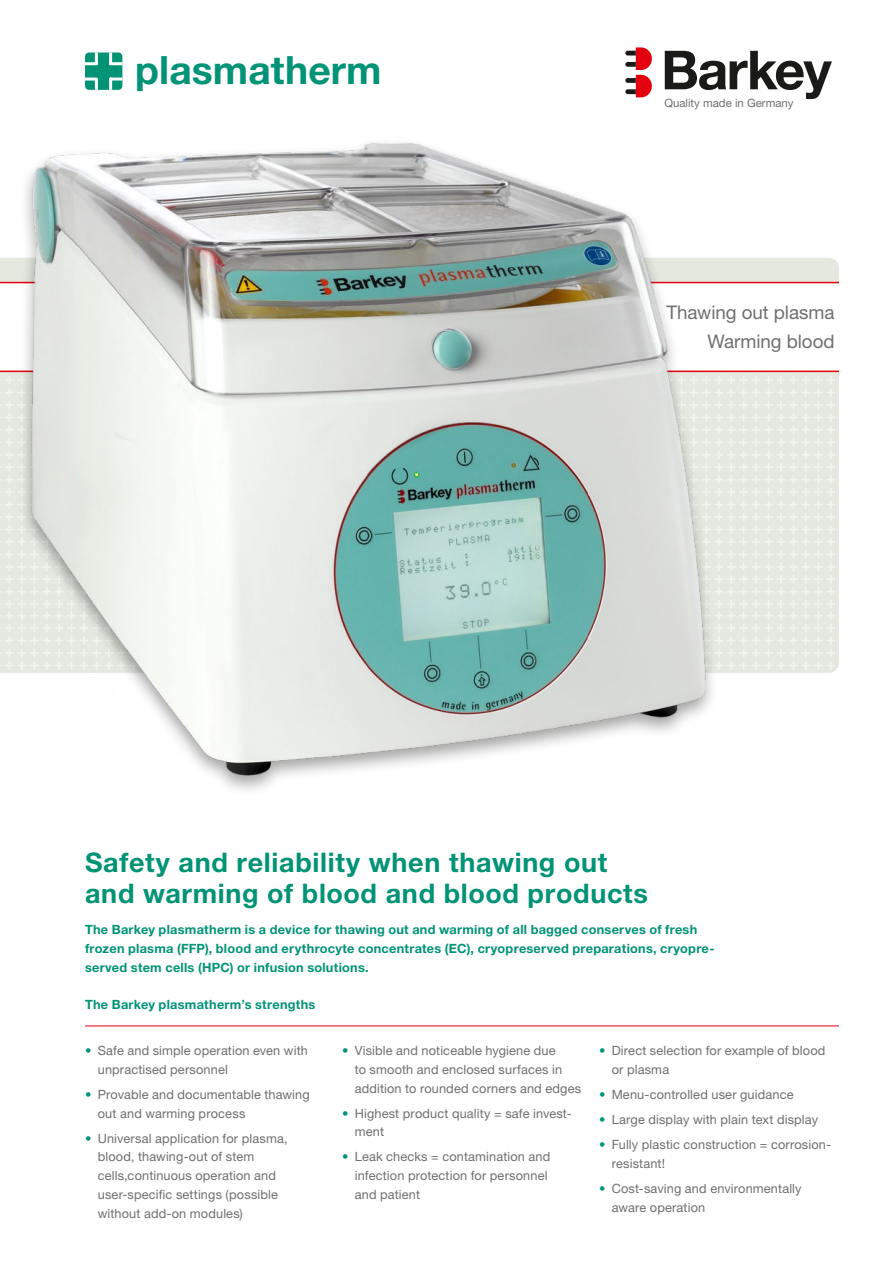
<style>
.page{position:relative;width:893px;height:1263px;background:#fff}
.page>*{position:absolute;margin:0;border:0;box-sizing:border-box;transform-origin:0 0}
.t1{font:700 39px "Helvetica Neue LT Pro";letter-spacing:.005em;color:#009375}
.t2{font:700 27px/31.5px "Helvetica Neue LT Pro";letter-spacing:.025em;color:#009375}
.t3{font:18.75px/29.2px "Helvetica Neue LT Pro";letter-spacing:-.005em;color:#6f6f6e;text-align:right}
.t4{font:12.75px/18.8px "Helvetica Neue LT Pro";letter-spacing:.01em;color:#6f6f6e}
.t5{font:700 12.75px/18.8px "Helvetica Neue LT Pro";letter-spacing:.02em;color:#009375}
.t6{font:11.4px "Helvetica Neue LT Pro";color:#6f6f6e}
.s1{font-weight:700;color:#009375}
</style>
<div class="page">
<svg style="left:0;top:372px;width:839px;height:301px;background:#e6e9e1"></svg>
<hr style="left:0;top:282px;width:839px;height:1px;background:#e3000f">
<hr style="left:0;top:371px;width:839px;height:1px;background:#e3000f">
<svg style="left:665px;top:51px;width:167px;height:48px"></svg>
<svg style="left:625px;top:47px;width:27px;height:50px"></svg>
<img style="left:2px;top:143px;width:731px;height:647px">
<svg style="left:85px;top:52px;width:38px;height:38px"></svg>
<hr style="left:85px;top:1025px;width:754px;height:1px;background:#e3000f">
<h1 class="t1" style="left:135px;top:46px;width:248px">plasmatherm</h1>
<p class="t6" style="left:664px;top:96px;width:131px">Quality made in Germany</p>
<h3 class="t3" style="left:666px;top:297px;width:170px">Thawing out plasma<br>Warming blood</h3>
<h2 class="t2" style="left:85px;top:846px;width:565px">Safety and reliability when thawing out and warming of blood and blood products</h2>
<p class="t5" style="left:85px;top:920px;width:631px">The Barkey plasmatherm is a device for thawing out and warming of all bagged conserves of fresh frozen plasma (FFP), blood and erythrocyte concentrates (EC), cryopreserved preparations, cryopre&shy;served stem cells (HPC) or infusion solutions.</p>
<p class="t5" style="left:85px;top:995px;width:232px">The Barkey plasmatherm’s strengths</p>
<p class="t4" style="left:98px;top:1041px;width:212px;text-indent:-13px"><span class="s1">•</span> Safe and simple operation even with unpractised personnel</p>
<p class="t4" style="left:98px;top:1085px;width:214px;text-indent:-13px"><span class="s1">•</span> Provable and documentable thawing out and warming process</p>
<p class="t4" style="left:98px;top:1129px;width:191px;text-indent:-13px"><span class="s1">•</span> Universal application for plasma, blood, thawing-out of stem cells,continuous operation and user-specific settings (possible without add-on modules)</p>
<p class="t4" style="left:355px;top:1041px;width:228px;text-indent:-13px"><span class="s1">•</span> Visible and noticeable hygiene due<br>to smooth and enclosed surfaces in addition to rounded corners and edges</p>
<p class="t4" style="left:355px;top:1104px;width:218px;text-indent:-13px"><span class="s1">•</span> Highest product quality = safe invest&shy;ment</p>
<p class="t4" style="left:355px;top:1147px;width:197px;text-indent:-13px"><span class="s1">•</span> Leak checks = contamination and infection protection for personnel and patient</p>
<p class="t4" style="left:612px;top:1041px;width:215px;text-indent:-13px"><span class="s1">•</span> Direct selection for example of blood or plasma</p>
<p class="t4" style="left:599px;top:1085px;width:196px"><span class="s1">•</span> Menu-controlled user guidance</p>
<p class="t4" style="left:599px;top:1110px;width:221px"><span class="s1">•</span> Large display with plain text display</p>
<p class="t4" style="left:612px;top:1135px;width:221px;text-indent:-13px"><span class="s1">•</span> Fully plastic construction = corrosion&shy;resistant!</p>
<p class="t4" style="left:612px;top:1179px;width:191px;text-indent:-13px"><span class="s1">•</span> Cost-saving and environmentally aware operation</p>
</div>
